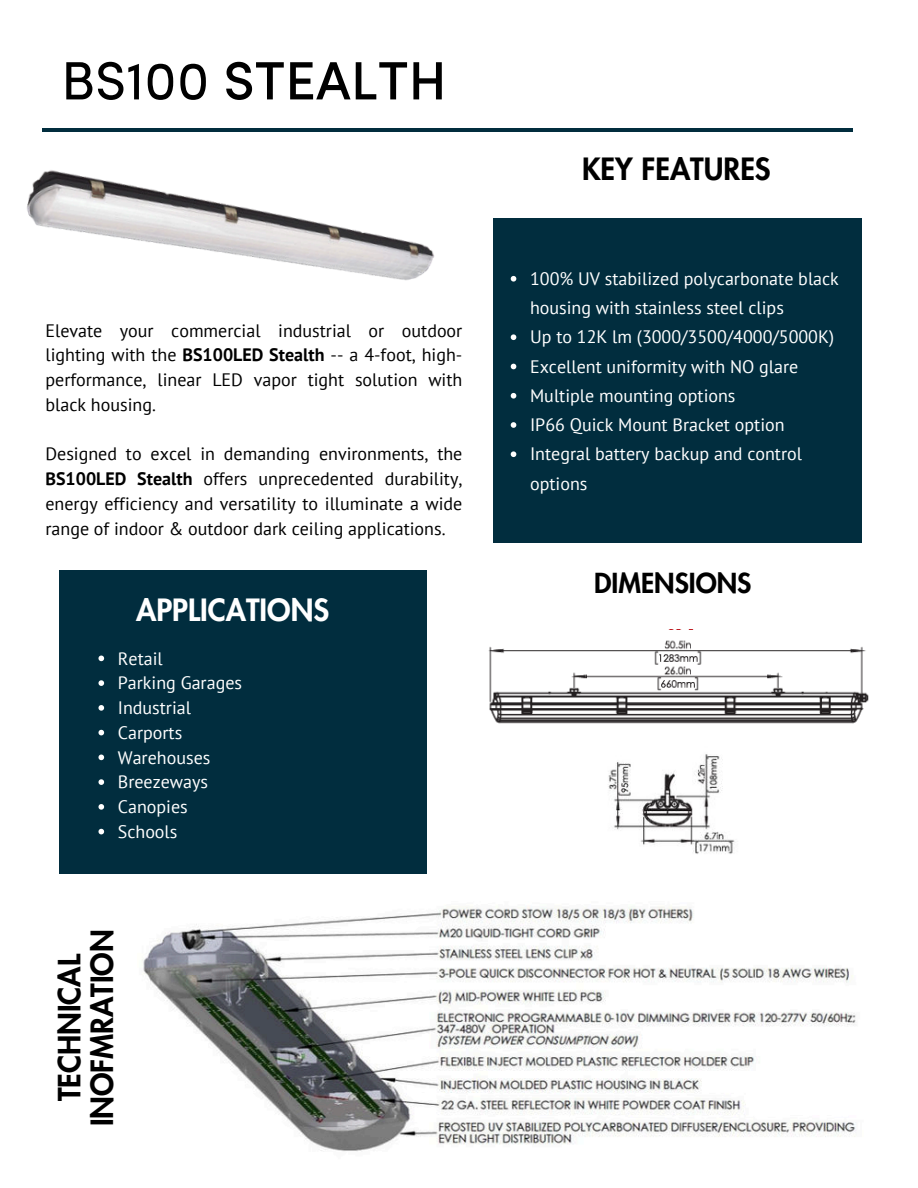
<style>
.page{position:relative;width:918px;height:1188px;background:#fff}
.page>*{position:absolute;margin:0;border:0;box-sizing:border-box;transform-origin:0 0}
.t1{font:500 54px "Sofia Pro";color:#000}
.t2{font:800 30px/32.7px "Futura LT Pro";color:#000;text-align:center}
.t3{font:800 30px "Futura LT Pro";color:#fff}
.t4{font:800 27px "Futura LT Pro";color:#000}
.t5{font:18px/24.8px "PT Sans";color:#000;text-align:justify}
.t6{font:18px/29.2px "PT Sans";color:#fff}
.s1{font-weight:400}
.s2{font-weight:700}
</style>
<div class="page">
<hr style="left:42px;top:128px;width:810px;height:4px;background:#012d3e">
<div style="left:494px;top:219px;width:368px;height:324px;background:#012d3e"></div>
<div style="left:59px;top:570px;width:368px;height:304px;background:#012d3e"></div>
<img style="left:27px;top:170px;width:408px;height:111px">
<img style="left:488px;top:640px;width:381px;height:84px">
<img style="left:608px;top:754px;width:127px;height:100px">
<img style="left:142px;top:906px;width:714px;height:245px">
<svg style="left:511px;top:276px;width:5px;height:6px"></svg>
<svg style="left:511px;top:334px;width:5px;height:6px"></svg>
<svg style="left:511px;top:364px;width:5px;height:5px"></svg>
<svg style="left:511px;top:393px;width:5px;height:6px"></svg>
<svg style="left:511px;top:422px;width:5px;height:6px"></svg>
<svg style="left:511px;top:451px;width:5px;height:6px"></svg>
<svg style="left:98px;top:656px;width:6px;height:5px"></svg>
<svg style="left:98px;top:680px;width:6px;height:6px"></svg>
<svg style="left:98px;top:705px;width:6px;height:6px"></svg>
<svg style="left:98px;top:730px;width:6px;height:5px"></svg>
<svg style="left:98px;top:755px;width:6px;height:5px"></svg>
<svg style="left:98px;top:779px;width:6px;height:6px"></svg>
<svg style="left:98px;top:804px;width:6px;height:6px"></svg>
<svg style="left:98px;top:829px;width:6px;height:5px"></svg>
<h1 class="t1" style="left:61px;top:40px;width:387px"><span class="s1">BS100</span> STEALTH</h1>
<p class="t5" style="left:45px;top:318px;width:418px">Elevate your commercial industrial or outdoor lighting with the <span class="s2">BS100LED Stealth</span> -- a 4-foot, high&shy;performance, linear LED vapor tight solution with black housing.</p>
<p class="t5" style="left:45px;top:441px;width:418px">Designed to excel in demanding environments, the <span class="s2">BS100LED Stealth</span> offers unprecedented durability, energy efficiency and versatility to illuminate a wide range of indoor &amp; outdoor dark ceiling applications.</p>
<h2 class="t3" style="left:136px;top:588px;width:195px">APPLICATIONS</h2>
<p class="t6" style="left:118px;top:645px;width:126px;line-height:24.8px">Retail<br>Parking Garages<br>Industrial<br>Carports<br>Warehouses<br>Breezeways<br>Canopies<br>Schools</p>
<h2 class="t2" style="left:52px;top:1126px;width:199px;rotate:-90deg">TECHNICAL<br>INOFMRATION</h2>
<h2 class="t2" style="left:582px;top:151px;width:190px">KEY FEATURES</h2>
<p class="t6" style="left:530px;top:264px;width:310px">100% UV stabilized polycarbonate black housing with stainless steel clips<br>Up to 12K lm (3000/3500/4000/5000K)<br>Excellent uniformity with NO glare<br>Multiple mounting options<br>IP66 Quick Mount Bracket option<br>Integral battery backup and control options</p>
<h3 class="t4" style="left:594px;top:563px;width:159px">DIMENSIONS</h3>
</div>
